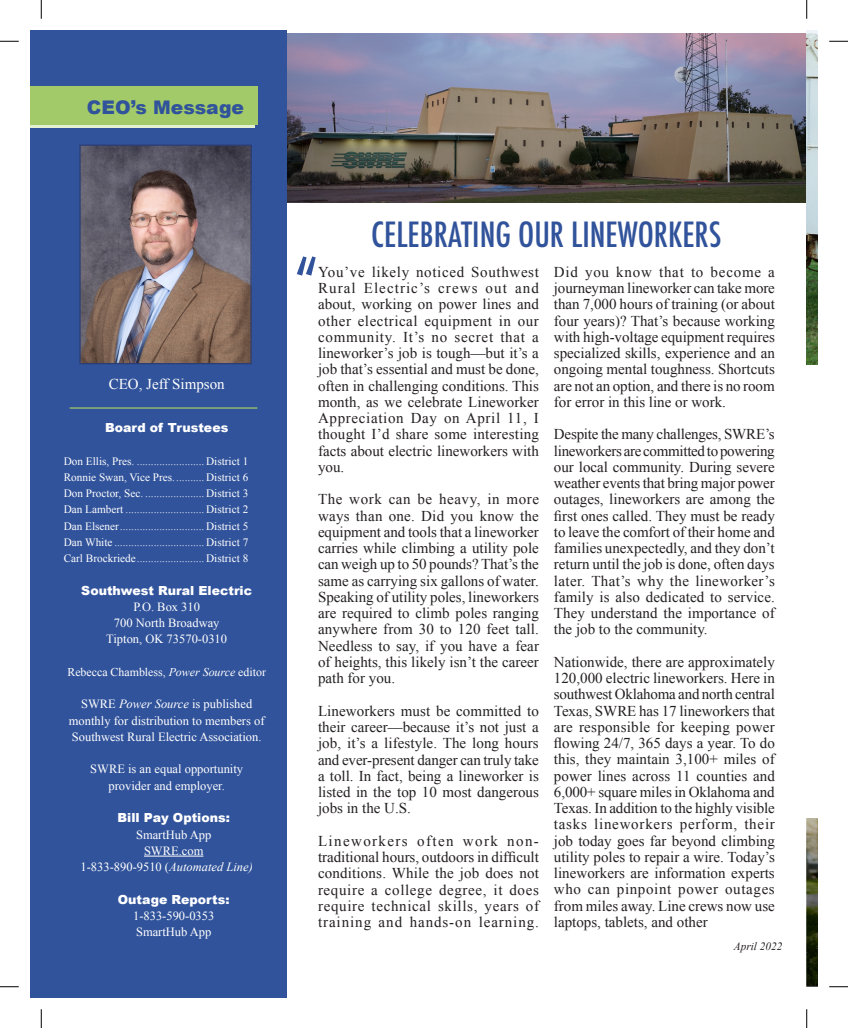
<style>
.page{position:relative;width:848px;height:1028px;background:#fff}
.page>*{position:absolute;margin:0;border:0;box-sizing:border-box;transform-origin:0 0}
.t1{font:500 condensed 66.25px "Futura";color:#31539b}
.t2{font:500 condensed 33.75px "Futura";color:#31539b}
.t3{font:900 18.75px "Arial";color:#31539b}
.t4{font:15px/16.2px "Times New Roman";color:#231f20;text-align:justify}
.t5{font:15px "Times New Roman";color:#fff}
.t6{font:12.5px/16.2px "Times New Roman";color:#fff;text-align:center}
.t7{font:900 12.5px "Arial";color:#fff}
.t8{font:11.88px "Times New Roman";color:#fff}
.t9{font:11.25px/16.2px "Times New Roman";color:#fff;text-align:justify}
.t10{font:italic 11.25px "Times New Roman";color:#231f20}
.s1{font-style:italic}
</style>
<div class="page">
<img style="left:806px;top:818px;width:12px;height:168px">
<img style="left:286px;top:34px;width:520px;height:169px">
<div style="left:30px;top:30px;width:256px;height:968px;background:#31539b"></div>
<div style="left:30px;top:97px;width:225px;height:31px;background:#e4f0d2"></div>
<div style="left:30px;top:86px;width:227px;height:39px;background:#a2ca69"></div>
<img style="left:81px;top:146px;width:169px;height:216px">
<div style="left:79px;top:144px;width:173px;height:220px;border:1px solid #2a3d76"></div>
<hr style="left:144px;top:855px;width:59px;height:1px;background:#fff">
<hr style="left:70px;top:407px;width:187px;height:1px;background:#a2ca69">
<img style="left:806px;top:30px;width:12px;height:334px">
<svg style="left:0;top:40px;width:19px;height:2px"></svg>
<svg style="left:829px;top:40px;width:19px;height:2px"></svg>
<svg style="left:0;top:986px;width:19px;height:1px"></svg>
<svg style="left:829px;top:986px;width:19px;height:1px"></svg>
<svg style="left:40px;top:0;width:2px;height:19px"></svg>
<svg style="left:40px;top:1009px;width:2px;height:19px"></svg>
<svg style="left:806px;top:0;width:1px;height:19px"></svg>
<svg style="left:806px;top:1009px;width:1px;height:19px"></svg>
<p class="t3" style="left:87px;top:93px;width:159px">CEO’s Message</p>
<p class="t5" style="left:109px;top:373px;width:117px">CEO, Jeff Simpson</p>
<p class="t7" style="left:105px;top:418px;width:125px">Board of Trustees</p>
<p class="t9" style="left:64px;top:452px;width:186px">Don Ellis, Pres. ........................ District 1<br>Ronnie Swan, Vice Pres........... District 6<br>Don Proctor, Sec. ..................... District 3<br>Dan Lambert ............................ District 2<br>Dan Elsener.............................. District 5<br>Dan White ................................ District 7<br>Carl Brockriede........................ District 8</p>
<p class="t7" style="left:81px;top:581px;width:172px">Southwest Rural Electric</p>
<p class="t6" style="left:106px;top:598px;width:122px">P.O. Box 310<br>700 North Broadway<br>Tipton, OK 73570-0310</p>
<p class="t8" style="left:67px;top:664px;width:200px">Rebecca Chambless, <span class="s1">Power Source</span> editor</p>
<p class="t6" style="left:69px;top:696px;width:197px">SWRE <span class="s1">Power Source</span> is published monthly for distribution to members of<br>Southwest Rural Electric Association.</p>
<p class="t6" style="left:90px;top:761px;width:154px">SWRE is an equal opportunity provider and employer.</p>
<p class="t7" style="left:118px;top:808px;width:114px">Bill Pay Options:</p>
<p class="t6" style="left:136px;top:826px;width:77px">SmartHub App</p>
<p class="t6" style="left:144px;top:842px;width:61px">SWRE.com</p>
<p class="t6" style="left:81px;top:858px;width:174px">1-833-890-9510 (<span class="s1">Automated Line)</span></p>
<p class="t7" style="left:118px;top:890px;width:113px">Outage Reports:</p>
<p class="t6" style="left:133px;top:907px;width:83px;text-align:left">1-833-590-0353<br>SmartHub App</p>
<h2 class="t2" style="left:371px;top:213px;width:351px">CELEBRATING OUR LINEWORKERS</h2>
<h1 class="t1" style="left:294px;top:242px;width:26px">“</h1>
<p class="t4" style="left:318px;top:263px;width:222px">You’ve likely noticed Southwest Rural Electric’s crews out and about, working on power lines and other electrical equipment in our community. It’s no secret that a lineworker’s job is tough––but it’s a job that’s essential and must be done, often in challenging conditions. This month, as we celebrate Lineworker Appreciation Day on April 11, I thought I’d share some interesting facts about electric lineworkers with you.</p>
<p class="t4" style="left:318px;top:491px;width:222px">The work can be heavy, in more ways than one. Did you know the equipment and tools that a lineworker carries while climbing a utility pole can weigh up to 50 pounds? That’s the same as carrying six gallons of water.<br>Speaking of utility poles, lineworkers are required to climb poles ranging anywhere from 30 to 120 feet tall.<br>Needless to say, if you have a fear of heights, this likely isn’t the career path for you.</p>
<p class="t4" style="left:318px;top:702px;width:222px">Lineworkers must be committed to their career––because it’s not just a job, it’s a lifestyle. The long hours and ever-present danger can truly take a toll. In fact, being a lineworker is listed in the top 10 most dangerous jobs in the U.S.</p>
<p class="t4" style="left:318px;top:832px;width:222px">Lineworkers often work non&shy;traditional hours, outdoors in difficult conditions. While the job does not require a college degree, it does require technical skills, years of training and hands-on learning.</p>
<p class="t4" style="left:554px;top:263px;width:222px">Did you know that to become a journeyman lineworker can take more than 7,000 hours of training (or about four years)? That’s because working with high-voltage equipment requires specialized skills, experience and an ongoing mental toughness. Shortcuts are not an option, and there is no room for error in this line or work.</p>
<p class="t4" style="left:554px;top:426px;width:222px">Despite the many challenges, SWRE’s lineworkers are committed to powering our local community. During severe weather events that bring major power outages, lineworkers are among the first ones called. They must be ready to leave the comfort of their home and families unexpectedly, and they don’t return until the job is done, often days later. That’s why the lineworker’s family is also dedicated to service.<br>They understand the importance of the job to the community.</p>
<p class="t4" style="left:554px;top:653px;width:222px">Nationwide, there are approximately 120,000 electric lineworkers. Here in southwest Oklahoma and north central Texas, SWRE has 17 lineworkers that are responsible for keeping power flowing 24/7, 365 days a year. To do this, they maintain 3,100+ miles of power lines across 11 counties and 6,000+ square miles in Oklahoma and Texas. In addition to the highly visible tasks lineworkers perform, their job today goes far beyond climbing utility poles to repair a wire. Today’s lineworkers are information experts who can pinpoint power outages from miles away. Line crews now use laptops, tablets, and other</p>
<p class="t10" style="left:733px;top:938px;width:50px">April 2022</p>
</div>
